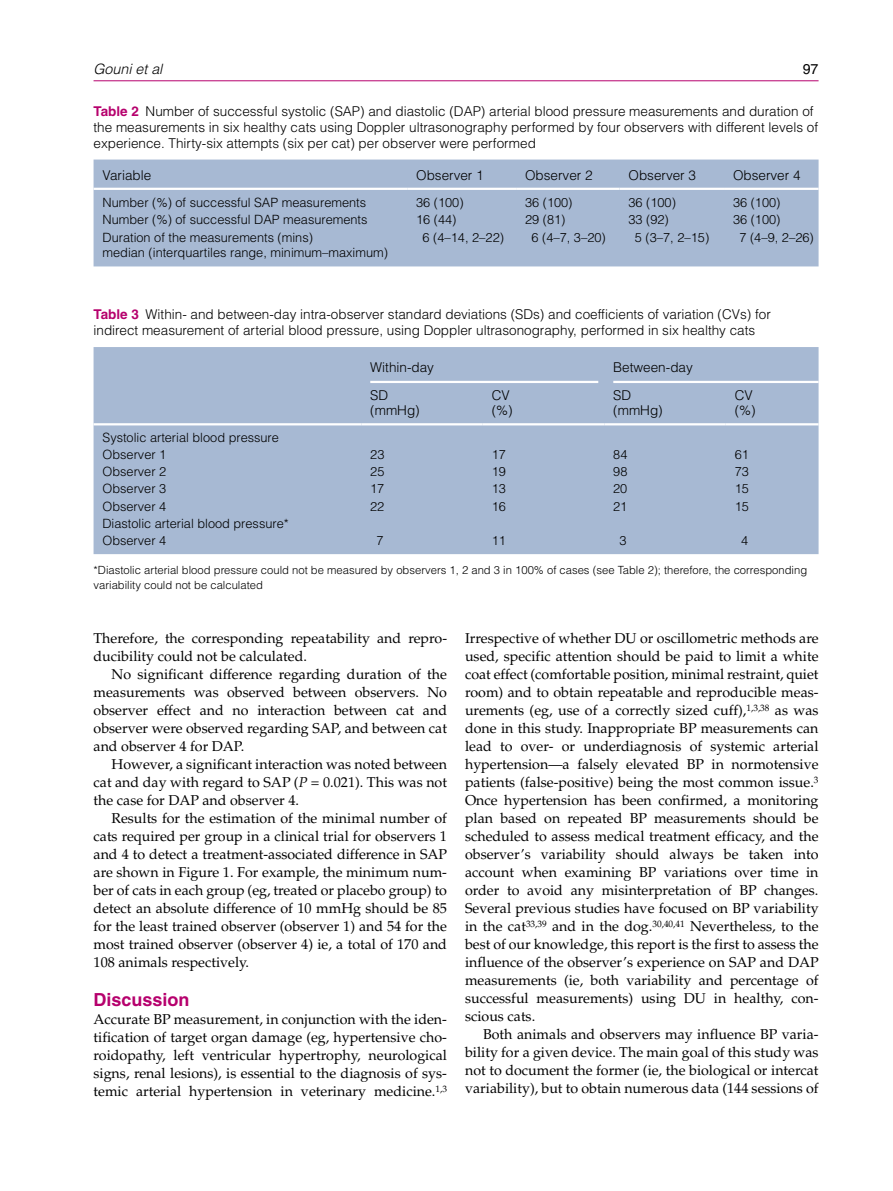
<style>
.page{position:relative;width:893px;height:1191px;background:#fff}
.page>*{position:absolute;margin:0;border:0;box-sizing:border-box;transform-origin:0 0}
.t1{font:700 18px "Helvetica LT Std";color:#b6006d}
.t2{font:14.25px/18px "Palatino LT Std";color:#000;text-align:justify}
.t3{font:italic 300 14.25px "Helvetica LT Std";color:#000}
.t4{font:14.25px "Helvetica LT Std";color:#000}
.t5{font:300 13.5px/15.8px "Helvetica LT Std";color:#000}
.t6{font:300 12.75px/17.2px "Helvetica LT Std";color:#000}
.t7{font:300 11.25px/14.2px "Helvetica LT Std";color:#000}
.s1{font-weight:700;color:#b6006d}
.s2{font-style:italic}
</style>
<div class="page">
<hr style="left:94px;top:80px;width:725px;height:1px;background:#b6006d">
<div style="left:94px;top:159px;width:725px;height:107px;background:#a7b9d3"></div>
<hr style="left:94px;top:188px;width:313px;height:2px;background:#fff">
<hr style="left:407px;top:188px;width:109px;height:2px;background:#fff">
<hr style="left:516px;top:188px;width:103px;height:2px;background:#fff">
<hr style="left:619px;top:188px;width:105px;height:2px;background:#fff">
<hr style="left:724px;top:188px;width:95px;height:2px;background:#fff">
<div style="left:94px;top:347px;width:725px;height:207px;background:#a7b9d3"></div>
<hr style="left:94px;top:423px;width:267px;height:2px;background:#fff">
<hr style="left:361px;top:423px;width:122px;height:2px;background:#fff">
<hr style="left:483px;top:423px;width:121px;height:2px;background:#fff">
<hr style="left:604px;top:423px;width:122px;height:2px;background:#fff">
<hr style="left:726px;top:423px;width:93px;height:2px;background:#fff">
<hr style="left:370px;top:381px;width:228px;height:2px;background:#fff">
<hr style="left:613px;top:381px;width:206px;height:2px;background:#fff">
<p class="t3" style="left:94px;top:60px;width:70px">Gouni et al</p>
<p class="t4" style="left:803px;top:61px;width:17px">97</p>
<p class="t5" style="left:94px;top:103px;width:726px"><span class="s1">Table 2</span> Number of successful systolic (SAP) and diastolic (DAP) arterial blood pressure measurements and duration of the measurements in six healthy cats using Doppler ultrasonography performed by four observers with different levels of experience. Thirty-six attempts (six per cat) per observer were performed</p>
<p class="t5" style="left:103px;top:167px;width:50px">Variable</p>
<p class="t5" style="left:416px;top:167px;width:69px">Observer 1</p>
<p class="t5" style="left:525px;top:167px;width:69px">Observer 2</p>
<p class="t5" style="left:628px;top:167px;width:69px">Observer 3</p>
<p class="t5" style="left:733px;top:167px;width:69px">Observer 4</p>
<p class="t6" style="left:103px;top:194px;width:265px">Number (%) of successful SAP measurements</p>
<p class="t6" style="left:416px;top:194px;width:49px">36 (100)</p>
<p class="t6" style="left:525px;top:194px;width:49px">36 (100)</p>
<p class="t6" style="left:628px;top:194px;width:49px">36 (100)</p>
<p class="t6" style="left:733px;top:194px;width:49px">36 (100)</p>
<p class="t6" style="left:103px;top:211px;width:266px">Number (%) of successful DAP measurements</p>
<p class="t6" style="left:416px;top:211px;width:42px">16 (44)</p>
<p class="t6" style="left:525px;top:211px;width:42px">29 (81)</p>
<p class="t6" style="left:628px;top:211px;width:42px">33 (92)</p>
<p class="t6" style="left:733px;top:211px;width:49px">36 (100)</p>
<p class="t6" style="left:103px;top:229px;width:287px;line-height:15.8px">Duration of the measurements (mins)<br>median (interquartiles range, minimum–maximum)</p>
<p class="t6" style="left:423px;top:228px;width:83px">6 (4–14, 2–22)</p>
<p class="t6" style="left:531px;top:228px;width:76px">6 (4–7, 3–20)</p>
<p class="t6" style="left:635px;top:228px;width:76px">5 (3–7, 2–15)</p>
<p class="t6" style="left:739px;top:228px;width:76px">7 (4–9, 2–26)</p>
<p class="t5" style="left:94px;top:306px;width:679px"><span class="s1">Table 3</span> Within- and between-day intra-observer standard deviations (SDs) and coefficients of variation (CVs) for indirect measurement of arterial blood pressure, using Doppler ultrasonography, performed in six healthy cats</p>
<p class="t5" style="left:370px;top:359px;width:65px">Within-day</p>
<p class="t5" style="left:613px;top:359px;width:81px">Between-day</p>
<p class="t5" style="left:370px;top:387px;width:51px">SD (mmHg)</p>
<p class="t5" style="left:492px;top:387px;width:22px">CV (%)</p>
<p class="t5" style="left:613px;top:387px;width:51px">SD (mmHg)</p>
<p class="t5" style="left:735px;top:387px;width:22px">CV (%)</p>
<p class="t6" style="left:103px;top:428px;width:178px">Systolic arterial blood pressure<br>Observer 1</p>
<p class="t6" style="left:370px;top:445px;width:16px">23</p>
<p class="t6" style="left:492px;top:445px;width:16px">17</p>
<p class="t6" style="left:613px;top:445px;width:16px">84</p>
<p class="t6" style="left:735px;top:445px;width:16px">61</p>
<p class="t6" style="left:103px;top:463px;width:65px">Observer 2</p>
<p class="t6" style="left:370px;top:463px;width:16px">25</p>
<p class="t6" style="left:492px;top:463px;width:16px">19</p>
<p class="t6" style="left:613px;top:463px;width:16px">98</p>
<p class="t6" style="left:735px;top:463px;width:16px">73</p>
<p class="t6" style="left:102px;top:480px;width:65px">Observer 3</p>
<p class="t6" style="left:370px;top:480px;width:16px">17</p>
<p class="t6" style="left:492px;top:480px;width:16px">13</p>
<p class="t6" style="left:613px;top:480px;width:16px">20</p>
<p class="t6" style="left:735px;top:480px;width:16px">15</p>
<p class="t6" style="left:102px;top:497px;width:65px">Observer 4</p>
<p class="t6" style="left:370px;top:497px;width:16px">22</p>
<p class="t6" style="left:492px;top:497px;width:16px">16</p>
<p class="t6" style="left:613px;top:497px;width:16px">21</p>
<p class="t6" style="left:735px;top:497px;width:16px">15</p>
<p class="t6" style="left:102px;top:514px;width:188px">Diastolic arterial blood pressure*<br>Observer 4</p>
<p class="t6" style="left:377px;top:532px;width:9px">7</p>
<p class="t6" style="left:492px;top:532px;width:16px">11</p>
<p class="t6" style="left:620px;top:532px;width:9px">3</p>
<p class="t6" style="left:741px;top:532px;width:9px">4</p>
<p class="t7" style="left:94px;top:563px;width:715px">*Diastolic arterial blood pressure could not be measured by observers 1, 2 and 3 in 100% of cases (see Table 2); therefore, the corresponding variability could not be calculated</p>
<p class="t2" style="left:94px;top:629px;width:355px">Therefore, the corresponding repeatability and repro&shy;ducibility could not be calculated.</p>
<p class="t2" style="left:94px;top:665px;width:355px;text-indent:18px">No significant difference regarding duration of the measurements was observed between observers. No observer effect and no interaction between cat and observer were observed regarding SAP, and between cat and observer 4 for DAP.</p>
<p class="t2" style="left:94px;top:755px;width:355px;text-indent:18px">However, a significant interaction was noted between cat and day with regard to SAP (<span class="s2">P</span> = 0.021). This was not the case for DAP and observer 4.</p>
<p class="t2" style="left:94px;top:809px;width:355px;text-indent:18px">Results for the estimation of the minimal number of cats required per group in a clinical trial for observers 1 and 4 to detect a treatment-associated difference in SAP are shown in Figure 1. For example, the minimum num&shy;ber of cats in each group (eg, treated or placebo group) to detect an absolute difference of 10 mmHg should be 85 for the least trained observer (observer 1) and 54 for the most trained observer (observer 4) ie, a total of 170 and 108 animals respectively.</p>
<p class="t1" style="left:94px;top:988px;width:98px">Discussion</p>
<p class="t2" style="left:94px;top:1010px;width:355px">Accurate BP measurement, in conjunction with the iden&shy;tification of target organ damage (eg, hypertensive cho&shy;roidopathy, left ventricular hypertrophy, neurological signs, renal lesions), is essential to the diagnosis of sys&shy;temic arterial hypertension in veterinary medicine.<sup>1,3</sup></p>
<p class="t2" style="left:465px;top:629px;width:355px">Irrespective of whether DU or oscillometric methods are used, specific attention should be paid to limit a white coat effect (comfortable position, minimal restraint, quiet room) and to obtain repeatable and reproducible meas&shy;urements (eg, use of a correctly sized cuff),<sup>1,3,38</sup> as was done in this study. Inappropriate BP measurements can lead to over- or underdiagnosis of systemic arterial hypertension—a falsely elevated BP in normotensive patients (false-positive) being the most common issue.<sup>3<br></sup>Once hypertension has been confirmed, a monitoring plan based on repeated BP measurements should be scheduled to assess medical treatment efficacy, and the observer’s variability should always be taken into account when examining BP variations over time in order to avoid any misinterpretation of BP changes.<br>Several previous studies have focused on BP variability in the cat<sup>33,39</sup> and in the dog.<sup>30,40,41</sup> Nevertheless, to the best of our knowledge, this report is the first to assess the influence of the observer’s experience on SAP and DAP measurements (ie, both variability and percentage of successful measurements) using DU in healthy, con&shy;scious cats.</p>
<p class="t2" style="left:465px;top:1025px;width:355px;text-indent:18px">Both animals and observers may influence BP varia&shy;bility for a given device. The main goal of this study was not to document the former (ie, the biological or intercat variability), but to obtain numerous data (144 sessions of</p>
</div>
